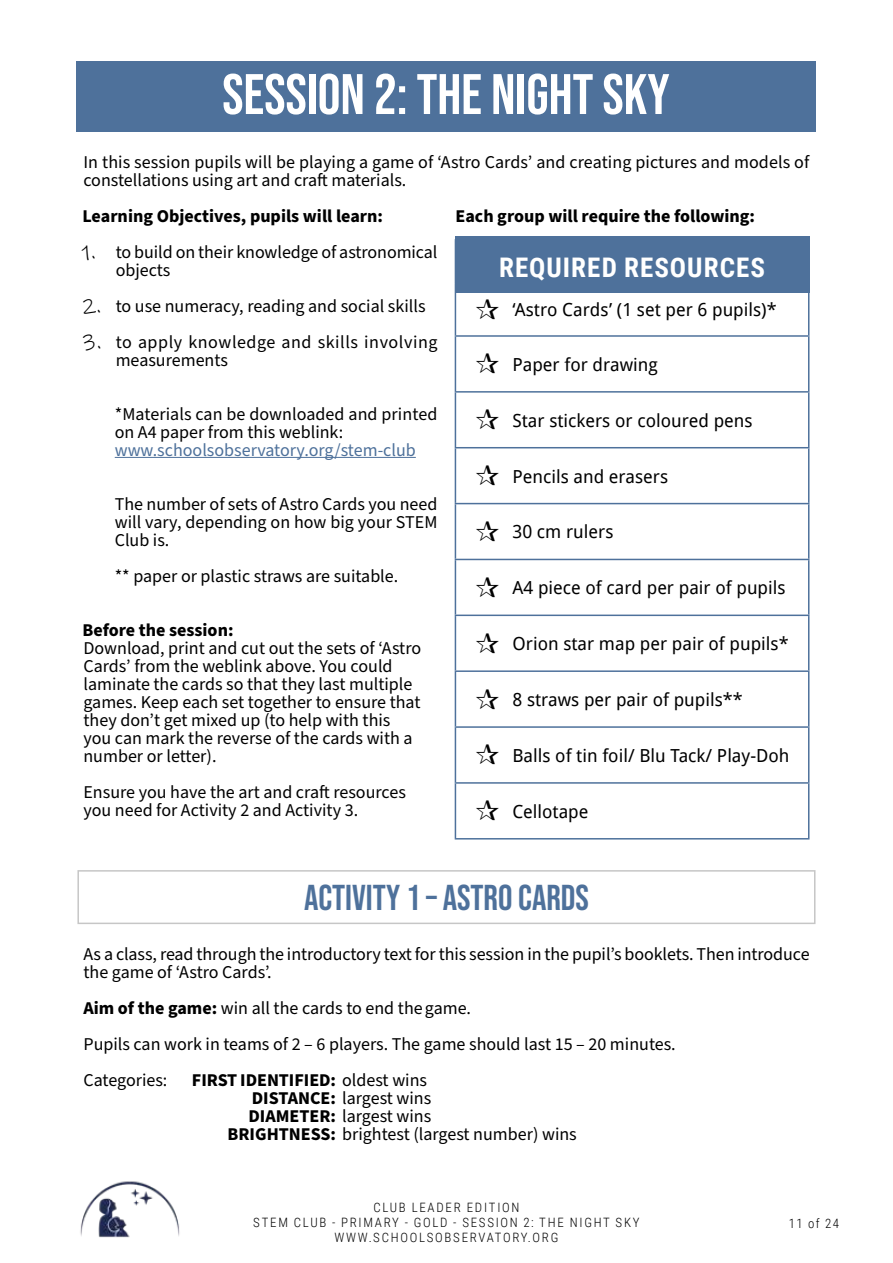
<style>
.page{position:relative;width:893px;height:1263px;background:#fff}
.page>*{position:absolute;margin:0;border:0;box-sizing:border-box;transform-origin:0 0}
.t1{font:57px "Bebas Neue";color:#fff}
.t2{font:36px "Bebas Neue";color:#4e719b}
.t3{font:700 27px "Roboto Condensed";letter-spacing:.04em;color:#fff}
.t4{font:18px/18px "Source Sans Pro";color:#000}
.t5{font:18px "Droid Sans";color:#000}
.t6{font:700 18px "Source Sans Pro";color:#000}
.t7{font:18px/18px "Source Sans Pro";letter-spacing:.03em;color:#000}
.t8{font:18px "Source Sans Pro";color:#4e719b}
.t9{font:300 12.9px "Roboto Condensed";letter-spacing:.135em;color:#000}
.s1{font-family:"Ink Free";font-size:21px}
.s2{font-weight:700}
.s3{font-weight:400}
</style>
<div class="page">
<img style="left:80px;top:1181px;width:100px;height:57px">
<div style="left:77px;top:61px;width:738px;height:70px;background:#4e719b"></div>
<hr style="left:455px;top:283px;width:1px;height:52px;background:#4e719b">
<hr style="left:808px;top:283px;width:1px;height:52px;background:#4e719b">
<hr style="left:455px;top:335px;width:354px;height:2px;background:#4e719b">
<hr style="left:455px;top:337px;width:1px;height:54px;background:#4e719b">
<hr style="left:808px;top:337px;width:1px;height:54px;background:#4e719b">
<hr style="left:455px;top:391px;width:354px;height:2px;background:#4e719b">
<hr style="left:455px;top:393px;width:1px;height:54px;background:#4e719b">
<hr style="left:808px;top:393px;width:1px;height:54px;background:#4e719b">
<hr style="left:455px;top:447px;width:354px;height:1px;background:#4e719b">
<hr style="left:455px;top:448px;width:1px;height:55px;background:#4e719b">
<hr style="left:808px;top:448px;width:1px;height:55px;background:#4e719b">
<hr style="left:455px;top:503px;width:354px;height:1px;background:#4e719b">
<hr style="left:455px;top:504px;width:1px;height:55px;background:#4e719b">
<hr style="left:808px;top:504px;width:1px;height:55px;background:#4e719b">
<hr style="left:455px;top:559px;width:354px;height:1px;background:#4e719b">
<hr style="left:455px;top:560px;width:1px;height:54px;background:#4e719b">
<hr style="left:808px;top:560px;width:1px;height:54px;background:#4e719b">
<hr style="left:455px;top:614px;width:354px;height:2px;background:#4e719b">
<hr style="left:455px;top:616px;width:1px;height:54px;background:#4e719b">
<hr style="left:808px;top:616px;width:1px;height:54px;background:#4e719b">
<hr style="left:455px;top:670px;width:354px;height:2px;background:#4e719b">
<hr style="left:455px;top:672px;width:1px;height:54px;background:#4e719b">
<hr style="left:808px;top:672px;width:1px;height:54px;background:#4e719b">
<hr style="left:455px;top:726px;width:354px;height:2px;background:#4e719b">
<hr style="left:455px;top:728px;width:1px;height:54px;background:#4e719b">
<hr style="left:808px;top:728px;width:1px;height:54px;background:#4e719b">
<hr style="left:455px;top:782px;width:354px;height:2px;background:#4e719b">
<hr style="left:455px;top:784px;width:1px;height:54px;background:#4e719b">
<hr style="left:808px;top:784px;width:1px;height:54px;background:#4e719b">
<hr style="left:455px;top:838px;width:354px;height:1px;background:#4e719b">
<div style="left:455px;top:236px;width:354px;height:57px;background:#4e719b"></div>
<hr style="left:115px;top:457px;width:301px;height:1px;background:#4e719b">
<div style="left:77px;top:870px;width:738px;height:54px;border:2px solid #c6c6c6"></div>
<h1 class="t1" style="left:222px;top:62px;width:449px">SESSION 2: THE NIGHT SKY</h1>
<p class="t4" style="left:83px;top:154px;width:727px">In this session pupils will be playing a game of ‘Astro Cards’ and creating pictures and models of constellations using art and craft materials.</p>
<p class="t6" style="left:83px;top:204px;width:302px">Learning Objectives, pupils will learn:</p>
<p class="t6" style="left:455px;top:204px;width:301px">Each group will require the following:</p>
<p class="t4" style="left:116px;top:244px;width:323px;text-indent:-34px"><span class="s1">1.</span> to build on their knowledge of astronomical objects</p>
<p class="t4" style="left:82px;top:298px;width:345px"><span class="s1">2.</span> to use numeracy, reading and social skills</p>
<p class="t7" style="left:116px;top:334px;width:323px;text-indent:-34px"><span class="s1">3.</span> to apply knowledge and skills involving measurements</p>
<p class="t4" style="left:115px;top:406px;width:324px">*Materials can be downloaded and printed on A4 paper from this weblink:</p>
<p class="t8" style="left:115px;top:438px;width:303px">www.schoolsobservatory.org/stem-club</p>
<p class="t4" style="left:115px;top:496px;width:324px;text-align:justify">The number of sets of Astro Cards you need will vary, depending on how big your STEM Club is.</p>
<p class="t4" style="left:115px;top:568px;width:285px">** paper or plastic straws are suitable.</p>
<p class="t6" style="left:83px;top:618px;width:153px">Before the session:</p>
<p class="t4" style="left:83px;top:640px;width:339px">Download, print and cut out the sets of ‘Astro Cards’ from the weblink above. You could laminate the cards so that they last multiple games. Keep each set together to ensure that they don’t get mixed up (to help with this you can mark the reverse of the cards with a number or letter).</p>
<p class="t4" style="left:83px;top:784px;width:324px">Ensure you have the art and craft resources you need for Activity 2 and Activity 3.</p>
<h3 class="t3" style="left:499px;top:248px;width:267px">REQUIRED RESOURCES</h3>
<p class="t5" style="left:512px;top:297px;width:266px">‘Astro Cards’ (1 set per 6 pupils)*</p>
<p class="t5" style="left:512px;top:352px;width:147px">Paper for drawing</p>
<p class="t5" style="left:512px;top:408px;width:242px">Star stickers or coloured pens</p>
<p class="t5" style="left:512px;top:464px;width:157px">Pencils and erasers</p>
<p class="t5" style="left:512px;top:519px;width:103px">30 cm rulers</p>
<p class="t5" style="left:512px;top:575px;width:275px">A4 piece of card per pair of pupils</p>
<p class="t5" style="left:512px;top:631px;width:278px">Orion star map per pair of pupils*</p>
<p class="t5" style="left:512px;top:687px;width:232px">8 straws per pair of pupils**</p>
<p class="t5" style="left:512px;top:743px;width:278px">Balls of tin foil/ Blu Tack/ Play-Doh</p>
<p class="t5" style="left:512px;top:799px;width:78px">Cellotape</p>
<h2 class="t2" style="left:304px;top:877px;width:286px">ACTIVITY 1 – ASTRO CARDS</h2>
<p class="t4" style="left:83px;top:946px;width:728px">As a class, read through the introductory text for this session in the pupil’s booklets. Then introduce the game of ‘Astro Cards’.</p>
<p class="t4" style="left:83px;top:991px;width:594px;line-height:36px"><span class="s2">Aim of the game:</span> win all the cards to end the game.<br>Pupils can work in teams of 2 – 6 players. The game should last 15 – 20 minutes.<br>Categories:</p>
<p class="t6" style="left:192px;top:1068px;width:237px">FIRST IDENTIFIED: <span class="s3">oldest wins</span></p>
<p class="t4" style="left:252px;top:1090px;width:181px"><span class="s2">DISTANCE:</span> largest wins</p>
<p class="t4" style="left:248px;top:1108px;width:184px"><span class="s2">DIAMETER:</span> largest wins</p>
<p class="t4" style="left:228px;top:1126px;width:351px"><span class="s2">BRIGHTNESS:</span> brightest (largest number) wins</p>
<p class="t9" style="left:373px;top:1198px;width:148px">CLUB LEADER EDITION</p>
<p class="t9" style="left:253px;top:1213px;width:388px">STEM CLUB - PRIMARY - GOLD - SESSION 2: THE NIGHT SKY</p>
<p class="t9" style="left:335px;top:1229px;width:225px">WWW.SCHOOLSOBSERVATORY.ORG</p>
<p class="t9" style="left:789px;top:1214px;width:52px">11 of 24</p>
</div>
